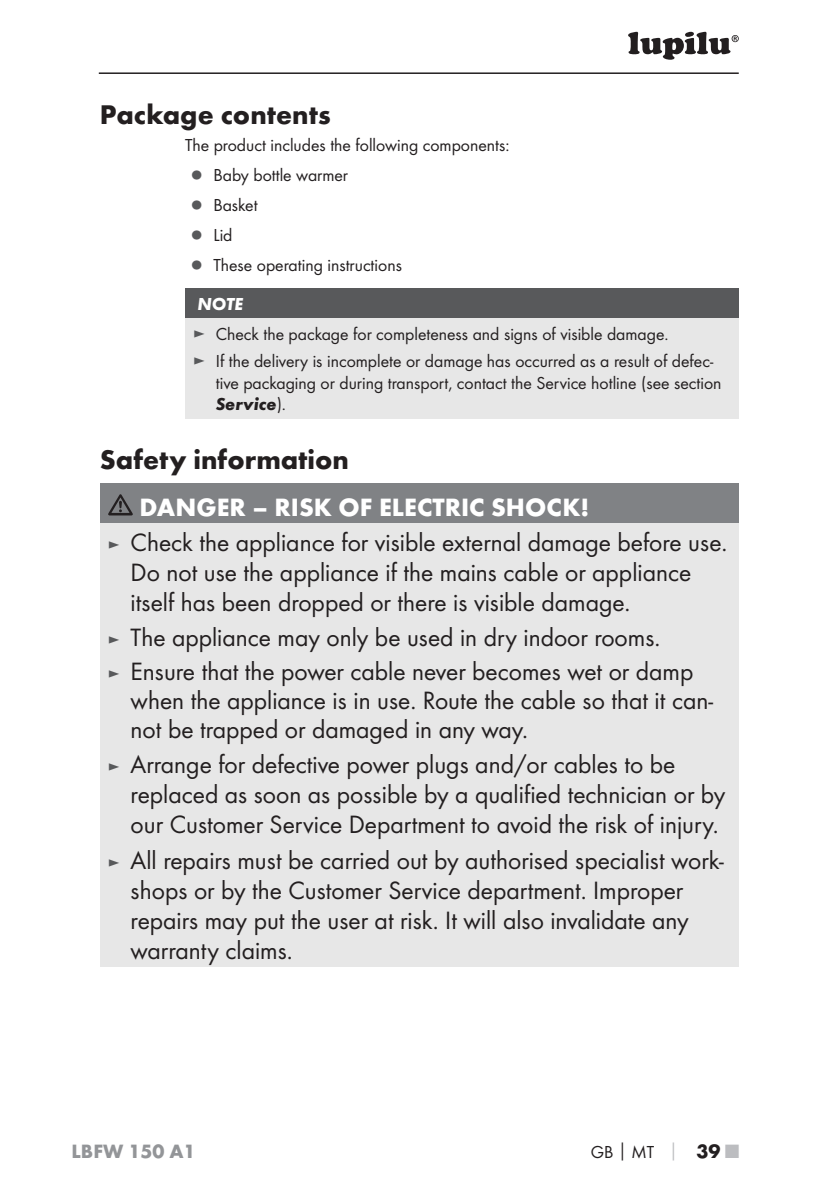
<style>
.page{position:relative;width:839px;height:1190px;background:#fff}
.page>*{position:absolute;margin:0;border:0;box-sizing:border-box;transform-origin:0 0}
.t1{font:700 28px "Futura";color:#231f20}
.t2{font:26px/30px "Futura Boo";color:#231f20}
.t3{font:700 26px "Futura";color:#fff}
.t4{font:700 20px "Futura";color:#939598}
.t5{font:18px/30px "Futura Boo";color:#231f20}
.t6{font:italic 700 18px "Futura";color:#231f20}
.t7{font:italic 700 18px "Futura";color:#fff}
.s1{color:#58595b}
.s2{font-family:"Futura Boo";font-weight:400;font-style:normal}
.s3{font-size:18px;color:#58595b}
.s4{font-family:"Futura";font-weight:700}
.s5{font-family:"Futura";font-weight:700;color:#bcbdc0}
.s6{font-family:"Futura";font-weight:700;font-size:20px}
.s7{font-family:"Futura";font-weight:700;font-size:20px;color:#bcbdc0}
</style>
<div class="page">
<hr style="left:99px;top:72px;width:639px;height:2px;background:#231f20">
<svg style="left:628px;top:32px;width:110px;height:28px"></svg>
<div style="left:185px;top:288px;width:553px;height:30px;background:#58595b"></div>
<div style="left:185px;top:318px;width:553px;height:100px;background:#e7e7e7"></div>
<div style="left:100px;top:483px;width:638px;height:40px;background:#808285"></div>
<div style="left:100px;top:523px;width:638px;height:444px;background:#e7e7e7"></div>
<svg style="left:108px;top:494px;width:25px;height:21px"></svg>
<p class="t1" style="left:100px;top:103px;width:232px">Package contents</p>
<p class="t5" style="left:191px;top:131px;width:320px;text-indent:-6px">The product includes the following components: <span class="s1">▯</span> Baby bottle warmer<br><span class="s1">▯</span> Basket<br><span class="s1">▯</span> Lid<br><span class="s1">▯</span> These operating instructions</p>
<p class="t7" style="left:197px;top:298px;width:47px">NOTE</p>
<p class="t5" style="left:193px;top:321px;width:521px;line-height:27.2px"><span class="s1">►</span> Check the package for completeness and signs of visible damage.<br><span class="s1">►</span> If the delivery is incomplete or damage has occurred as a result of defec-</p>
<p class="t5" style="left:216px;top:368px;width:507px">tive packaging or during transport, contact the Service hotline (see section</p>
<p class="t6" style="left:216px;top:398px;width:72px">Service<span class="s2">).</span></p>
<p class="t1" style="left:100px;top:449px;width:250px">Safety information</p>
<p class="t3" style="left:139px;top:496px;width:451px">DANGER – RISK OF ELECTRIC SHOCK!</p>
<p class="t2" style="left:131px;top:529px;width:598px;text-indent:-23px"><span class="s3">►</span> Check the appliance for visible external damage before use.<br>Do not use the appliance if the mains cable or appliance itself has been dropped or there is visible damage.</p>
<p class="t2" style="left:108px;top:621px;width:586px;line-height:34.4px"><span class="s3">►</span> The appliance may only be used in dry indoor rooms.<br><span class="s3">►</span> Ensure that the power cable never becomes wet or damp</p>
<p class="t2" style="left:131px;top:687px;width:583px;line-height:28.8px">when the appliance is in use. Route the cable so that it can&shy;not be trapped or damaged in any way.</p>
<p class="t2" style="left:131px;top:751px;width:596px;text-indent:-23px"><span class="s3">►</span> Arrange for defective power plugs and/or cables to be replaced as soon as possible by a qualified technician or by our Customer Service Department to avoid the risk of injury.</p>
<p class="t2" style="left:131px;top:846px;width:594px;text-indent:-23px"><span class="s3">►</span> All repairs must be carried out by authorised specialist work&shy;shops or by the Customer Service department. Improper repairs may put the user at risk. It will also invalidate any warranty claims.</p>
<p class="t4" style="left:71px;top:1143px;width:125px">LBFW 150 A1</p>
<p class="t5" style="left:590px;top:1137px;width:149px">GB<span class="s4">│</span>MT <span class="s5">│</span> <span class="s6">39</span> <span class="s7">■</span></p>
</div>
